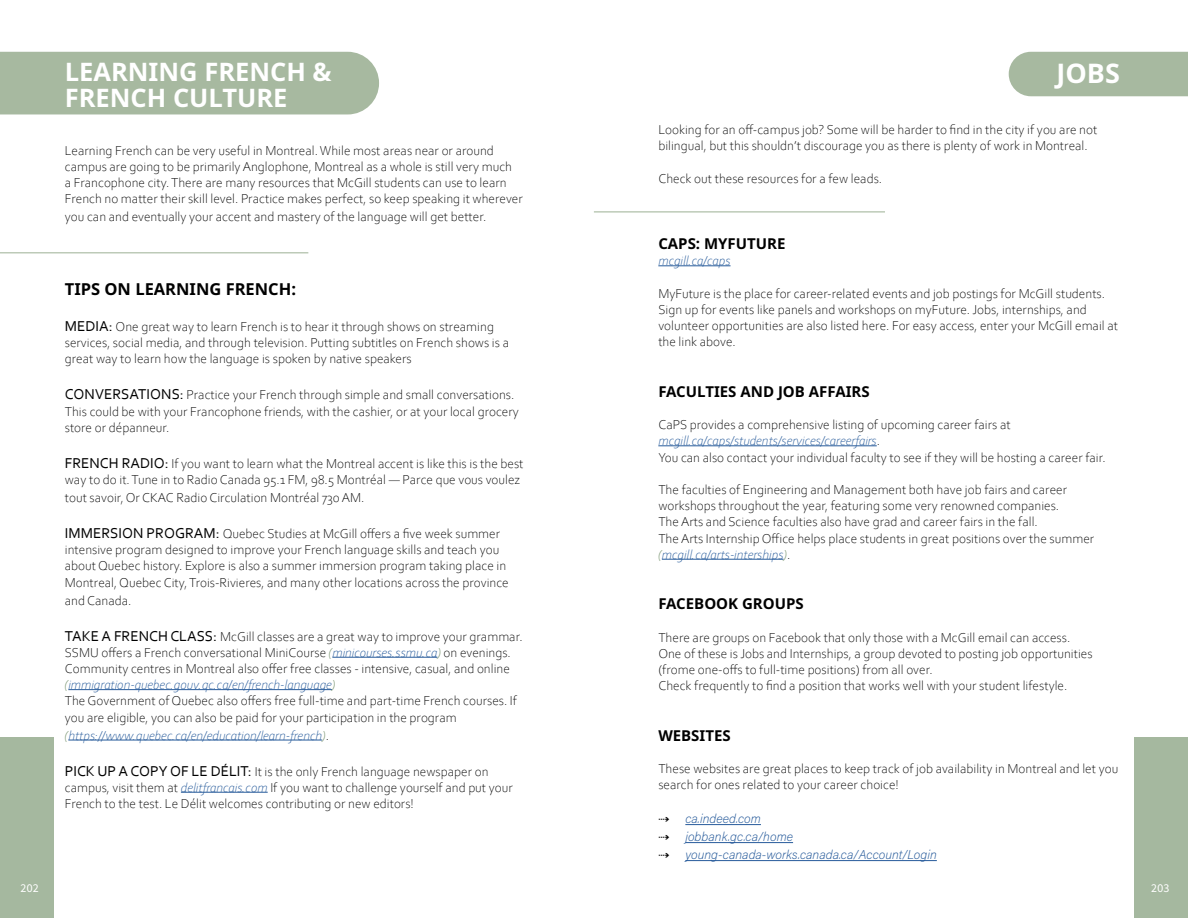
<style>
.page{position:relative;width:1188px;height:918px;background:#fff}
.page>*{position:absolute;margin:0;border:0;box-sizing:border-box;transform-origin:0 0}
.t1{font:700 27px "Noto Sans";color:#fff}
.t2{font:700 25.5px/25.5px "Noto Sans";color:#fff}
.t3{font:700 16.5px "Noto Sans";color:#000}
.t4{font:700 15px "Noto Sans";color:#000}
.t5{font:300 13.5px/16.2px "Corbel";color:#000}
.t6{font:italic 300 13.5px "Corbel";color:#275b9b}
.t7{font:12.75px "Acumin Variable Concept";color:#275b9b}
.t8{font:12px "Source Sans Pro";letter-spacing:-.01em;color:#fff}
.s1{font-weight:400;font-size:15px}
.s2{font-style:italic;color:#76926d}
.s3{font-style:italic;color:#275b9b}
.s4{color:#76926d}
.s5{font-style:normal;color:#000}
</style>
<div class="page">
<div style="left:0;top:738px;width:54px;height:180px;background:#a5b89f"></div>
<hr style="left:332px;top:657px;width:105px;height:1px;background:#275b9b">
<hr style="left:68px;top:689px;width:264px;height:1px;background:#275b9b">
<hr style="left:68px;top:740px;width:254px;height:1px;background:#275b9b">
<hr style="left:181px;top:792px;width:87px;height:1px;background:#275b9b">
<hr style="left:0;top:252px;width:308px;height:1px;background:#a7b9a0">
<div style="left:1134px;top:738px;width:54px;height:180px;background:#a5b89f"></div>
<hr style="left:658px;top:266px;width:73px;height:1px;background:#275b9b">
<hr style="left:658px;top:446px;width:219px;height:1px;background:#275b9b">
<hr style="left:662px;top:559px;width:122px;height:1px;background:#275b9b">
<hr style="left:685px;top:824px;width:76px;height:1px;background:#275b9b">
<hr style="left:685px;top:842px;width:108px;height:1px;background:#275b9b">
<hr style="left:685px;top:860px;width:252px;height:1px;background:#275b9b">
<hr style="left:594px;top:211px;width:291px;height:1px;background:#a7b9a0">
<div style="left:0;top:52px;width:379px;height:62px;background:#a7b9a0"></div>
<div style="left:1009px;top:52px;width:179px;height:44px;background:#a7b9a0"></div>
<p class="t8" style="left:21px;top:880px;width:20px">202</p>
<h2 class="t2" style="left:65px;top:60px;width:268px">LEARNING FRENCH &amp;<br>FRENCH CULTURE</h2>
<h1 class="t1" style="left:1056px;top:54px;width:65px">JOBS</h1>
<p class="t5" style="left:65px;top:141px;width:460px">Learning French can be very useful in Montreal. While most areas near or around campus are going to be primarily Anglophone, Montreal as a whole is still very much<br>a Francophone city. There are many resources that McGill students can use to learn French no matter their skill level. Practice makes perfect, so keep speaking it wherever</p>
<p class="t5" style="left:65px;top:208px;width:423px">you can and eventually your accent and mastery of the language will get better.</p>
<p class="t3" style="left:65px;top:277px;width:233px">TIPS ON LEARNING FRENCH:</p>
<p class="t5" style="left:65px;top:318px;width:446px"><span class="s1">MEDIA:</span> One great way to learn French is to hear it through shows on streaming services, social media, and through television. Putting subtitles on French shows is a great way to learn how the language is spoken by native speakers</p>
<p class="t5" style="left:65px;top:386px;width:456px"><span class="s1">CONVERSATIONS:</span> Practice your French through simple and small conversations.<br>This could be with your Francophone friends, with the cashier, or at your local grocery store or dépanneur.</p>
<p class="t5" style="left:65px;top:455px;width:460px"><span class="s1">FRENCH RADIO:</span> If you want to learn what the Montreal accent is like this is the best way to do it. Tune in to Radio Canada 95.1 FM, 98.5 Montréal — Parce que vous voulez</p>
<p class="t5" style="left:65px;top:489px;width:301px">tout savoir, Or CKAC Radio Circulation Montréal 730 AM.</p>
<p class="t5" style="left:65px;top:525px;width:446px"><span class="s1">IMMERSION PROGRAM:</span> Quebec Studies at McGill offers a five week summer intensive program designed to improve your French language skills and teach you about Quebec history. Explore is also a summer immersion program taking place in Montreal, Quebec City, Trois-Rivieres, and many other locations across the province</p>
<p class="t5" style="left:65px;top:591px;width:68px">and Canada.</p>
<p class="t5" style="left:65px;top:627px;width:459px"><span class="s1">TAKE A FRENCH CLASS:</span> McGill classes are a great way to improve your grammar.<br>SSMU offers a French conversational MiniCourse <span class="s2">(</span><span class="s3">minicourses.ssmu.ca</span><span class="s2">)</span> on evenings.<br>Community centres in Montreal also offer free classes - intensive, casual, and online <span class="s2">(</span><span class="s3">immigration-quebec.gouv.qc.ca/en/french-language</span><span class="s2">)<br></span>The Government of Quebec also offers free full-time and part-time French courses. If you are eligible, you can also be paid for your participation in the program</p>
<p class="t6" style="left:65px;top:726px;width:266px"><span class="s4">(</span>https://www.quebec.ca/en/education/learn-french<span class="s4">)</span><span class="s5">.</span></p>
<p class="t5" style="left:65px;top:762px;width:450px"><span class="s1">PICK UP A COPY OF LE DÉLIT:</span> It is the only French language newspaper on campus, visit them at <span class="s3">delitfrancais.com</span> If you want to challenge yourself and put your<br>French to the test. Le Délit welcomes contributing or new editors!</p>
<p class="t5" style="left:658px;top:121px;width:440px">Looking for an off-campus job? Some will be harder to find in the city if you are not bilingual, but this shouldn’t discourage you as there is plenty of work in Montreal.</p>
<p class="t5" style="left:658px;top:169px;width:225px">Check out these resources for a few leads.</p>
<p class="t4" style="left:658px;top:233px;width:129px">CAPS: MYFUTURE</p>
<p class="t6" style="left:658px;top:252px;width:74px">mcgill.ca/caps</p>
<p class="t5" style="left:658px;top:285px;width:461px">MyFuture is the place for career-related events and job postings for McGill students.<br>Sign up for events like panels and workshops on myFuture. Jobs, internships, and volunteer opportunities are also listed here. For easy access, enter your McGill email at the link above.</p>
<p class="t4" style="left:658px;top:381px;width:213px">FACULTIES AND JOB AFFAIRS</p>
<p class="t5" style="left:658px;top:416px;width:449px">CaPS provides a comprehensive listing of upcoming career fairs at <span class="s3">mcgill.ca/caps/students/services/careerfairs</span>.<br>You can also contact your individual faculty to see if they will be hosting a career fair.</p>
<p class="t5" style="left:658px;top:481px;width:438px">The faculties of Engineering and Management both have job fairs and career workshops throughout the year, featuring some very renowned companies.<br>The Arts and Science faculties also have grad and career fairs in the fall.<br>The Arts Internship Office helps place students in great positions over the summer <span class="s2">(</span><span class="s3">mcgill.ca/arts-interships</span><span class="s2">)</span>.</p>
<p class="t4" style="left:658px;top:593px;width:147px">FACEBOOK GROUPS</p>
<p class="t5" style="left:658px;top:628px;width:436px">There are groups on Facebook that only those with a McGill email can access.<br>One of these is Jobs and Internships, a group devoted to posting job opportunities (frome one-offs to full-time positions) from all over.<br>Check frequently to find a position that works well with your student lifestyle.</p>
<p class="t4" style="left:658px;top:724px;width:74px">WEBSITES</p>
<p class="t5" style="left:658px;top:760px;width:462px">These websites are great places to keep track of job availability in Montreal and let you search for ones related to your career choice!</p>
<p class="t7" style="left:685px;top:810px;width:77px">ca.indeed.com</p>
<p class="t7" style="left:685px;top:828px;width:109px">jobbank.gc.ca/home</p>
<p class="t7" style="left:685px;top:846px;width:253px">young-canada-works.canada.ca/Account/Login</p>
<p class="t8" style="left:1151px;top:880px;width:20px">203</p>
</div>
